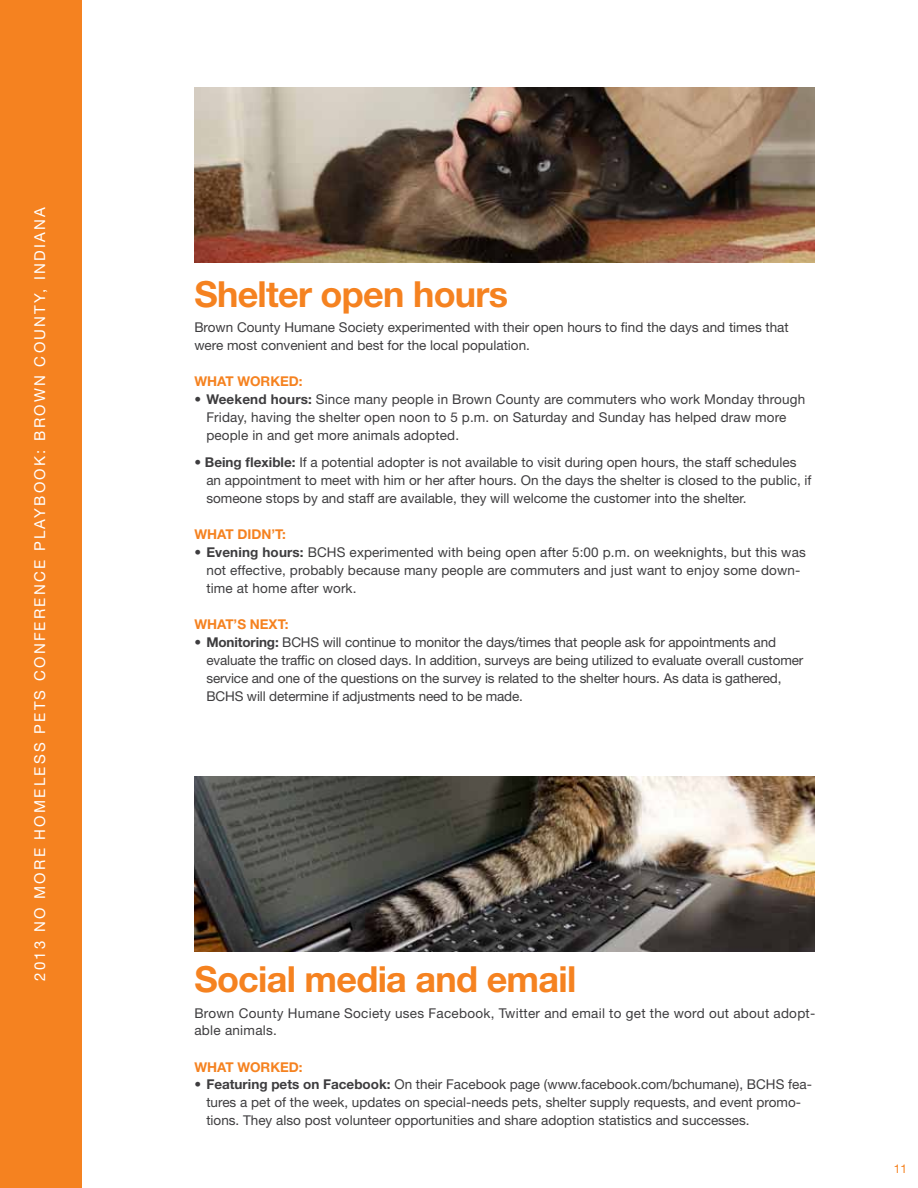
<style>
.page{position:relative;width:918px;height:1188px;background:#fff}
.page>*{position:absolute;margin:0;border:0;box-sizing:border-box;transform-origin:0 0}
.t1{font:700 36px "Helvetica Neue LT Std";letter-spacing:-.02em;color:#f58220}
.t2{font:15px "Helvetica Neue LT Std";letter-spacing:.15em;color:#fff}
.t3{font:13.5px/18px "Helvetica Neue LT Std";color:#3e3d3f}
.t4{font:13.5px/18px "Helvetica Neue LT Std";letter-spacing:.02em;color:#3e3d3f}
.t5{font:700 13.5px "Helvetica Neue LT Std";color:#f58220}
.t6{font:12px "Helvetica Neue LT Std";color:#f58220}
.s1{font-weight:700}
</style>
<div class="page">
<div style="left:0;top:0;width:81px;height:1188px;background:#f58220"></div>
<img style="left:194px;top:777px;width:620px;height:174px">
<img style="left:194px;top:87px;width:620px;height:175px">
<p class="t2" style="left:31px;top:981px;width:775px;rotate:-90deg">2013 No More Hom eless Pets Con ferenc e Playbook: Brown Coun ty, Indian a</p>
<h1 class="t1" style="left:194px;top:271px;width:315px">Shelter open hours</h1>
<p class="t3" style="left:194px;top:318px;width:596px">Brown County Humane Society experimented with their open hours to find the days and times that were most convenient and best for the local population.</p>
<p class="t5" style="left:194px;top:373px;width:110px">What worked:</p>
<p class="t3" style="left:206px;top:390px;width:600px;text-indent:-12px">• <span class="s1">Weekend hours:</span> Since many people in Brown County are commuters who work Monday through<br>Friday, having the shelter open noon to 5 p.m. on Saturday and Sunday has helped draw more people in and get more animals adopted.</p>
<p class="t3" style="left:206px;top:453px;width:607px;text-indent:-12px">• <span class="s1">Being flexible:</span> If a potential adopter is not available to visit during open hours, the staff schedules an appointment to meet with him or her after hours. On the days the shelter is closed to the public, if someone stops by and staff are available, they will welcome the customer into the shelter.</p>
<p class="t5" style="left:194px;top:526px;width:93px">What didn’t:</p>
<p class="t3" style="left:206px;top:543px;width:601px;text-indent:-12px">• <span class="s1">Evening hours:</span> BCHS experimented with being open after 5:00 p.m. on weeknights, but this was not effective, probably because many people are commuters and just want to enjoy some down&shy;time at home after work.</p>
<p class="t5" style="left:194px;top:616px;width:96px">What’s NEXT:</p>
<p class="t3" style="left:206px;top:633px;width:598px;text-indent:-12px">• <span class="s1">Monitoring:</span> BCHS will continue to monitor the days/times that people ask for appointments and evaluate the traffic on closed days. In addition, surveys are being utilized to evaluate overall customer service and one of the questions on the survey is related to the shelter hours. As data is gathered, BCHS will determine if adjustments need to be made.</p>
<h1 class="t1" style="left:194px;top:957px;width:383px">Social media and email</h1>
<p class="t4" style="left:194px;top:1004px;width:623px">Brown County Humane Society uses Facebook, Twitter and email to get the word out about adopt&shy;able animals.</p>
<p class="t5" style="left:194px;top:1058px;width:110px">What worked:</p>
<p class="t3" style="left:206px;top:1076px;width:607px;text-indent:-12px">• <span class="s1">Featuring pets on Facebook:</span> On their Facebook page (www.facebook.com/bchumane), BCHS fea&shy;tures a pet of the week, updates on special-needs pets, shelter supply requests, and event promo&shy;tions. They also post volunteer opportunities and share adoption statistics and successes.</p>
<p class="t6" style="left:894px;top:1162px;width:15px">11</p>
</div>
